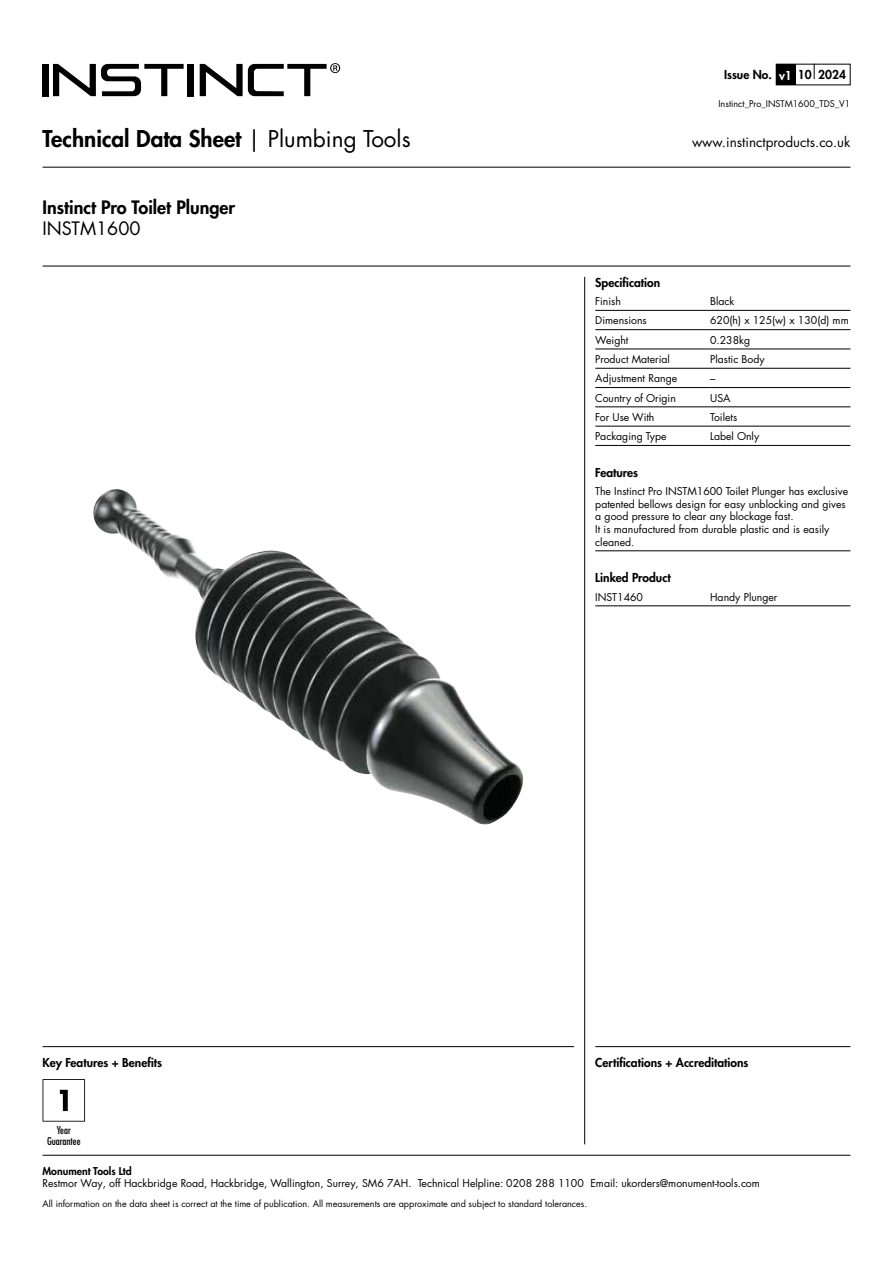
<style>
.page{position:relative;width:893px;height:1263px;background:#fff}
.page>*{position:absolute;margin:0;border:0;box-sizing:border-box;transform-origin:0 0}
.t1{font:800 22.5px "Futura LT Pro";color:#000}
.t2{font:800 18px "Futura LT Pro";color:#000}
.t3{font:18px "Futura LT Pro";color:#000}
.t4{font:13.5px "Futura LT Pro";color:#000}
.t5{font:800 12px "Futura LT Pro";color:#000}
.t6{font:10.5px/12.6px "Futura LT Pro";color:#000}
.t7{font:800 10.5px "Futura LT Pro";color:#000}
.t8{font:500 condensed 10.5px/10.5px "Futura LT Pro";color:#000;text-align:center}
.t9{font:9px "Futura LT Pro";color:#000}
.s1{color:#fff}
.s2{font-weight:400}
</style>
<div class="page">
<div style="left:43px;top:64px;width:6px;height:32px;background:#000"></div>
<div style="left:188px;top:64px;width:6px;height:32px;background:#000"></div>
<svg style="left:200px;top:63px;width:140px;height:33px"></svg>
<svg style="left:53px;top:64px;width:131px;height:32px"></svg>
<div style="left:776px;top:64px;width:19px;height:21px;background:#000"></div>
<svg style="left:814px;top:64px;width:1px;height:15px"></svg>
<hr style="left:43px;top:1155px;width:807px;height:1px;background:#000">
<hr style="left:43px;top:1046px;width:531px;height:1px;background:#000">
<hr style="left:595px;top:1046px;width:255px;height:1px;background:#000">
<hr style="left:43px;top:167px;width:807px;height:1px;background:#000">
<hr style="left:43px;top:266px;width:807px;height:1px;background:#000">
<hr style="left:584px;top:277px;width:1px;height:867px;background:#000">
<svg style="left:43px;top:1079px;width:42px;height:42px"></svg>
<hr style="left:595px;top:310px;width:115px;height:1px;background:#000">
<hr style="left:710px;top:310px;width:140px;height:1px;background:#000">
<hr style="left:595px;top:329px;width:115px;height:1px;background:#000">
<hr style="left:710px;top:329px;width:140px;height:1px;background:#000">
<hr style="left:595px;top:349px;width:115px;height:1px;background:#000">
<hr style="left:710px;top:349px;width:140px;height:1px;background:#000">
<hr style="left:595px;top:387px;width:115px;height:1px;background:#000">
<hr style="left:710px;top:387px;width:140px;height:1px;background:#000">
<hr style="left:595px;top:407px;width:115px;height:1px;background:#000">
<hr style="left:710px;top:407px;width:140px;height:1px;background:#000">
<hr style="left:595px;top:426px;width:115px;height:1px;background:#000">
<hr style="left:710px;top:426px;width:140px;height:1px;background:#000">
<hr style="left:595px;top:445px;width:115px;height:1px;background:#000">
<hr style="left:710px;top:445px;width:140px;height:1px;background:#000">
<hr style="left:595px;top:368px;width:115px;height:1px;background:#000">
<hr style="left:710px;top:368px;width:140px;height:1px;background:#000">
<hr style="left:595px;top:550px;width:255px;height:1px;background:#000">
<hr style="left:595px;top:605px;width:115px;height:1px;background:#000">
<hr style="left:710px;top:605px;width:140px;height:1px;background:#000">
<img style="left:93px;top:489px;width:431px;height:336px">
<p class="t5" style="left:724px;top:66px;width:123px">Issue No. <span class="s1">v1</span> 10 2024</p>
<p class="t9" style="left:718px;top:98px;width:133px">Instinct_Pro_INSTM1600_TDS_V1</p>
<h1 class="t1" style="left:43px;top:122px;width:370px">Technical Data Sheet <span class="s2">| Plumbing Tools</span></h1>
<p class="t4" style="left:692px;top:132px;width:160px">www.instinctproducts.co.uk</p>
<h2 class="t2" style="left:43px;top:193px;width:194px">Instinct Pro Toilet Plunger</h2>
<h2 class="t3" style="left:43px;top:216px;width:99px">INSTM1600</h2>
<p class="t5" style="left:595px;top:273px;width:66px">Specification</p>
<p class="t6" style="left:595px;top:295px;width:27px">Finish</p>
<p class="t6" style="left:710px;top:295px;width:26px">Black</p>
<p class="t6" style="left:595px;top:314px;width:53px">Dimensions</p>
<p class="t6" style="left:710px;top:314px;width:140px">620(h) x 125(w) x 130(d) mm</p>
<p class="t6" style="left:595px;top:333px;width:35px">Weight</p>
<p class="t6" style="left:710px;top:333px;width:42px">0.238kg</p>
<p class="t6" style="left:595px;top:353px;width:76px">Product Material</p>
<p class="t6" style="left:710px;top:353px;width:56px">Plastic Body</p>
<p class="t6" style="left:595px;top:372px;width:83px">Adjustment Range</p>
<p class="t6" style="left:710px;top:372px;width:7px">–</p>
<p class="t6" style="left:595px;top:391px;width:82px">Country of Origin</p>
<p class="t6" style="left:710px;top:391px;width:22px">USA</p>
<p class="t6" style="left:595px;top:410px;width:61px">For Use With</p>
<p class="t6" style="left:710px;top:410px;width:29px">Toilets</p>
<p class="t6" style="left:595px;top:430px;width:73px">Packaging Type</p>
<p class="t6" style="left:710px;top:430px;width:51px">Label Only</p>
<p class="t5" style="left:595px;top:463px;width:44px">Features</p>
<p class="t6" style="left:595px;top:485px;width:254px">The Instinct Pro INSTM1600 Toilet Plunger has exclusive patented bellows design for easy unblocking and gives a good pressure to clear any blockage fast.<br>It is manufactured from durable plastic and is easily cleaned.</p>
<p class="t5" style="left:595px;top:569px;width:77px">Linked Product</p>
<p class="t6" style="left:595px;top:590px;width:49px">INST1460</p>
<p class="t6" style="left:710px;top:590px;width:69px">Handy Plunger</p>
<p class="t5" style="left:43px;top:1053px;width:121px">Key Features + Benefits</p>
<p class="t5" style="left:595px;top:1053px;width:155px">Certifications + Accreditations</p>
<p class="t8" style="left:47px;top:1125px;width:35px">Year<br>Guarantee</p>
<p class="t7" style="left:43px;top:1163px;width:91px">Monument Tools Ltd</p>
<p class="t6" style="left:43px;top:1177px;width:719px">Restmor Way, off Hackbridge Road, Hackbridge, Wallington, Surrey, SM6 7AH. Technical Helpline: 0208 288 1100 Email: ukorders@monument-tools.com</p>
<p class="t9" style="left:43px;top:1197px;width:546px">All information on the data sheet is correct at the time of publication. All measurements are approximate and subject to standard tolerances.</p>
</div>
